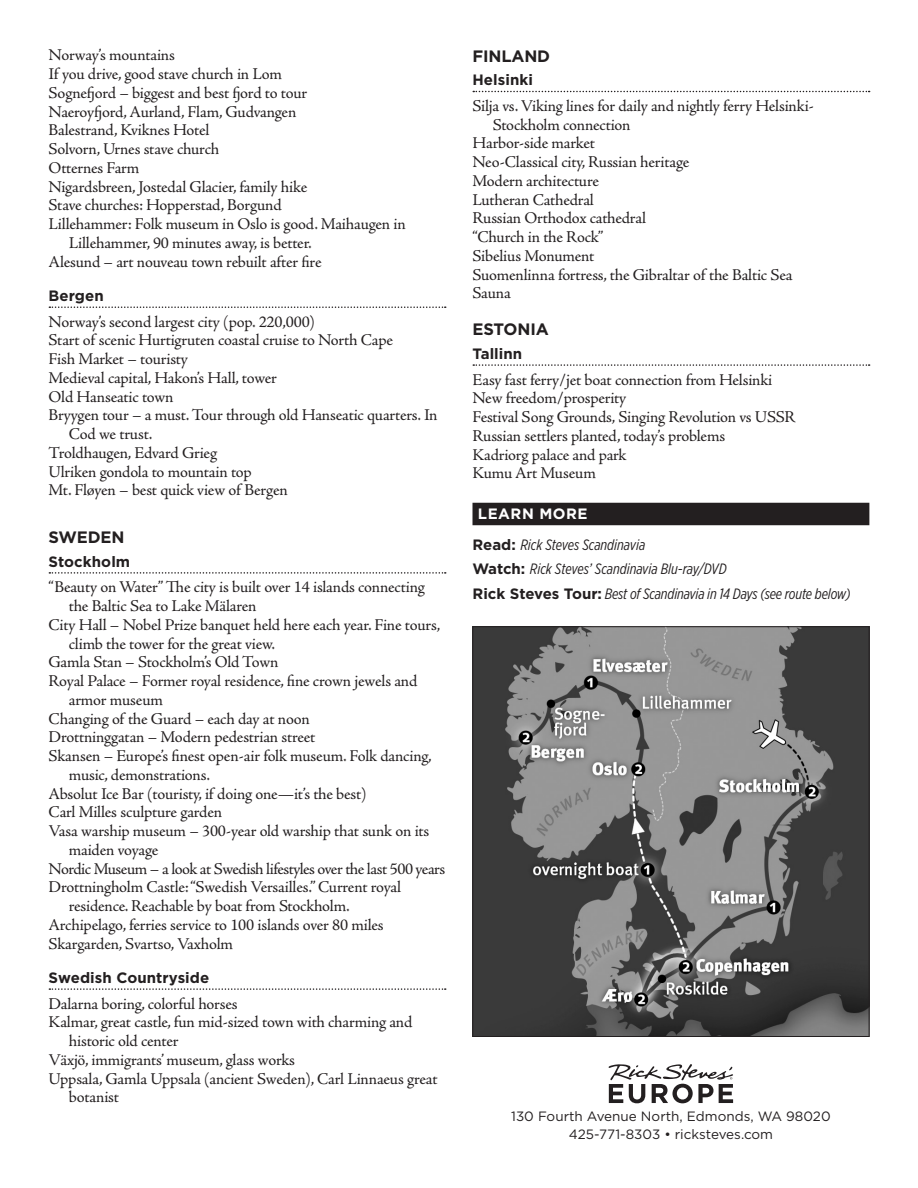
<style>
.page{position:relative;width:918px;height:1188px;background:#fff}
.page>*{position:absolute;margin:0;border:0;box-sizing:border-box;transform-origin:0 0}
.body{font:16.5px/18.8px "Adobe Jenson Pro";letter-spacing:-.015em;color:#231f20}
.body-2{font:16.5px "Adobe Jenson Pro";letter-spacing:-.035em;color:#231f20}
.section_title{font:700 16.5px "Gotham";letter-spacing:-.01em;color:#231f20}
.learn_text{font:italic 15px "Gotham X Narrow";letter-spacing:-.01em;color:#231f20}
.subhead_2{font:700 15px "Gotham";letter-spacing:.005em;color:#231f20}
.learn_more{font:700 15px "Gotham";letter-spacing:.035em;color:#fff}
.t1{font:13.5px/18px "Gotham";color:#231f20;text-align:center}
.s1{font-family:"Gotham";font-weight:700;font-style:normal}
</style>
<div class="page">
<svg style="left:49px;top:306px;width:397px;height:2px"></svg>
<svg style="left:49px;top:572px;width:397px;height:2px"></svg>
<svg style="left:49px;top:988px;width:397px;height:2px"></svg>
<svg style="left:473px;top:91px;width:397px;height:1px"></svg>
<svg style="left:473px;top:364px;width:397px;height:2px"></svg>
<div style="left:472px;top:503px;width:397px;height:22px;background:#231f20"></div>
<svg style="left:609px;top:1064px;width:125px;height:39px"></svg>
<img style="left:475px;top:628px;width:392px;height:407px">
<p class="body" style="left:49px;top:46px;width:128px">Norway’s mountains</p>
<p class="body" style="left:49px;top:65px;width:235px">If you drive, good stave church in Lom</p>
<p class="body" style="left:49px;top:84px;width:260px">Sognefjord – biggest and best fjord to tour</p>
<p class="body" style="left:49px;top:102px;width:249px">Naeroyfjord, Aurland, Flam, Gudvangen</p>
<p class="body" style="left:49px;top:121px;width:162px">Balestrand, Kviknes Hotel</p>
<p class="body" style="left:49px;top:140px;width:172px">Solvorn, Urnes stave church</p>
<p class="body" style="left:49px;top:159px;width:92px">Otternes Farm</p>
<p class="body" style="left:49px;top:177px;width:260px">Nigardsbreen, Jostedal Glacier, family hike</p>
<p class="body" style="left:49px;top:196px;width:235px">Stave churches: Hopperstad, Borgund</p>
<p class="body" style="left:69px;top:215px;width:338px;text-indent:-20px">Lillehammer: Folk museum in Oslo is good. Maihaugen in<br>Lillehammer, 90 minutes away, is better.</p>
<p class="body" style="left:49px;top:252px;width:274px">Alesund – art nouveau town rebuilt after fire</p>
<p class="subhead_2" style="left:49px;top:286px;width:57px">Bergen</p>
<p class="body" style="left:49px;top:312px;width:268px">Norway’s second largest city (pop. 220,000)</p>
<p class="body" style="left:49px;top:331px;width:346px">Start of scenic Hurtigruten coastal cruise to North Cape</p>
<p class="body" style="left:49px;top:350px;width:141px">Fish Market – touristy</p>
<p class="body" style="left:49px;top:369px;width:230px">Medieval capital, Hakon’s Hall, tower</p>
<p class="body" style="left:49px;top:387px;width:127px">Old Hanseatic town</p>
<p class="body" style="left:69px;top:406px;width:370px;text-indent:-20px">Bryygen tour – a must. Tour through old Hanseatic quarters. In<br>Cod we trust.</p>
<p class="body" style="left:49px;top:444px;width:170px">Troldhaugen, Edvard Grieg</p>
<p class="body" style="left:49px;top:462px;width:205px">Ulriken gondola to mountain top</p>
<p class="body" style="left:49px;top:481px;width:241px">Mt. Fløyen – best quick view of Bergen</p>
<p class="section_title" style="left:49px;top:526px;width:77px">SWEDEN</p>
<p class="subhead_2" style="left:49px;top:552px;width:83px">Stockholm</p>
<p class="body" style="left:69px;top:578px;width:358px;text-indent:-20px">“Beauty on Water” The city is built over 14 islands connecting the Baltic Sea to Lake Mälaren</p>
<p class="body" style="left:69px;top:616px;width:373px;text-indent:-20px">City Hall – Nobel Prize banquet held here each year. Fine tours, climb the tower for the great view.</p>
<p class="body" style="left:49px;top:653px;width:231px">Gamla Stan – Stockholm’s Old Town</p>
<p class="body" style="left:69px;top:672px;width:350px;text-indent:-20px">Royal Palace – Former royal residence, fine crown jewels and armor museum</p>
<p class="body" style="left:49px;top:709px;width:263px">Changing of the Guard – each day at noon</p>
<p class="body" style="left:49px;top:728px;width:268px">Drottninggatan – Modern pedestrian street</p>
<p class="body" style="left:69px;top:747px;width:365px;text-indent:-20px">Skansen – Europe’s finest open-air folk museum. Folk dancing, music, demonstrations.</p>
<p class="body" style="left:49px;top:784px;width:320px">Absolut Ice Bar (touristy, if doing one—it’s the best)</p>
<p class="body" style="left:49px;top:803px;width:175px">Carl Milles sculpture garden</p>
<p class="body" style="left:69px;top:822px;width:362px;text-indent:-20px">Vasa warship museum – 300-year old warship that sunk on its maiden voyage</p>
<p class="body-2" style="left:49px;top:859px;width:398px">Nordic Museum – a look at Swedish lifestyles over the last 500 years</p>
<p class="body" style="left:69px;top:878px;width:334px;text-indent:-20px">Drottningholm Castle: “Swedish Versailles.” Current royal residence. Reachable by boat from Stockholm.</p>
<p class="body" style="left:49px;top:916px;width:337px">Archipelago, ferries service to 100 islands over 80 miles</p>
<p class="body" style="left:49px;top:934px;width:186px">Skargarden, Svartso, Vaxholm</p>
<p class="subhead_2" style="left:49px;top:968px;width:162px">Swedish Countryside</p>
<p class="body" style="left:49px;top:994px;width:191px">Dalarna boring, colorful horses</p>
<p class="body" style="left:69px;top:1013px;width:345px;text-indent:-20px">Kalmar, great castle, fun mid-sized town with charming and historic old center</p>
<p class="body" style="left:49px;top:1051px;width:248px">Växjö, immigrants’ museum, glass works</p>
<p class="body" style="left:69px;top:1069px;width:370px;text-indent:-20px">Uppsala, Gamla Uppsala (ancient Sweden), Carl Linnaeus great botanist</p>
<p class="section_title" style="left:472px;top:45px;width:79px">FINLAND</p>
<p class="subhead_2" style="left:472px;top:70px;width:62px">Helsinki</p>
<p class="body" style="left:493px;top:97px;width:323px;text-indent:-20px">Silja vs. Viking lines for daily and nightly ferry Helsinki-<br>Stockholm connection</p>
<p class="body" style="left:472px;top:134px;width:124px">Harbor-side market</p>
<p class="body" style="left:472px;top:153px;width:218px">Neo-Classical city, Russian heritage</p>
<p class="body" style="left:472px;top:172px;width:128px">Modern architecture</p>
<p class="body" style="left:472px;top:191px;width:123px">Lutheran Cathedral</p>
<p class="body" style="left:472px;top:209px;width:175px">Russian Orthodox cathedral</p>
<p class="body" style="left:472px;top:228px;width:132px">“Church in the Rock”</p>
<p class="body" style="left:472px;top:247px;width:123px">Sibelius Monument</p>
<p class="body" style="left:472px;top:266px;width:322px">Suomenlinna fortress, the Gibraltar of the Baltic Sea</p>
<p class="body" style="left:472px;top:284px;width:40px">Sauna</p>
<p class="section_title" style="left:472px;top:319px;width:78px">ESTONIA</p>
<p class="subhead_2" style="left:472px;top:344px;width:51px">Tallinn</p>
<p class="body" style="left:472px;top:370px;width:301px">Easy fast ferry/jet boat connection from Helsinki</p>
<p class="body" style="left:472px;top:389px;width:155px">New freedom/prosperity</p>
<p class="body" style="left:472px;top:408px;width:325px">Festival Song Grounds, Singing Revolution vs USSR</p>
<p class="body" style="left:472px;top:427px;width:254px">Russian settlers planted, today’s problems</p>
<p class="body" style="left:472px;top:445px;width:156px">Kadriorg palace and park</p>
<p class="body" style="left:472px;top:464px;width:125px">Kumu Art Museum</p>
<p class="learn_more" style="left:478px;top:504px;width:111px">LEARN MORE</p>
<p class="learn_text" style="left:472px;top:535px;width:174px"><span class="s1">Read:</span> Rick Steves Scandinavia</p>
<p class="learn_text" style="left:472px;top:560px;width:256px"><span class="s1">Watch:</span> Rick Steves’ Scandinavia Blu-ray/DVD</p>
<p class="learn_text" style="left:472px;top:585px;width:380px"><span class="s1">Rick Steves Tour:</span> Best of Scandinavia in 14 Days (see route below)</p>
<p class="t1" style="left:511px;top:1107px;width:321px">130 Fourth Avenue North, Edmonds, WA 98020<br>425-771-8303 • ricksteves.com</p>
</div>
